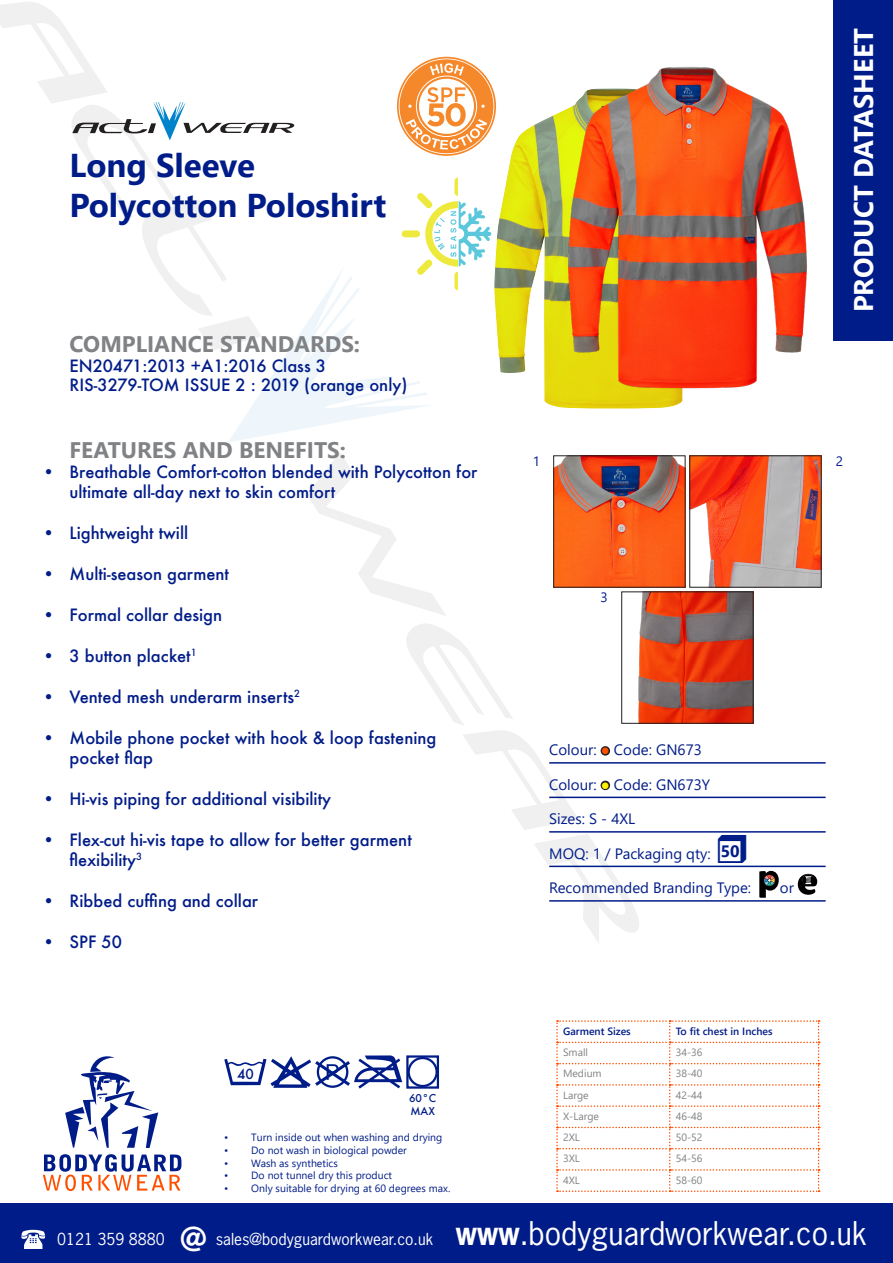
<style>
.page{position:relative;width:893px;height:1263px;background:#fff}
.page>*{position:absolute;margin:0;border:0;box-sizing:border-box;transform-origin:0 0}
.t1{font:700 33px "Segoe UI";color:#001c88}
.t2{font:700 27px "Segoe UI";color:#fff}
.t3{font:700 22.5px "Segoe UI";color:#808285}
.t4{font:500 16.5px/19.8px "Futura";color:#001c88}
.t5{font:700 16.5px "Segoe UI";color:#001c88}
.t6{font:15.6px "News Gothic Std";color:#fff}
.t7{font:15px "Segoe UI";color:#001c88}
.t8{font:13.5px "Segoe UI";color:#001c88}
.t9{font:500 13.5px "Futura";color:#001c88}
.t10{font:10.5px "Segoe UI";color:#001c88}
.t11{font:10.5px "Segoe UI";color:#808285}
.t12{font:600 10.5px "Segoe UI";color:#001c88}
.t13{font:500 10.5px "Futura";color:#001c88}
.s1{color:#231f20}
.s2{font-weight:700;font-size:31.05px}
.s3{font-weight:700;font-size:30.75px}
.s4{font-size:30.75px}
</style>
<div class="page">
<svg style="left:307px;top:453px;width:333px;height:490px"></svg>
<img style="left:494px;top:92px;width:189px;height:317px">
<svg style="left:43px;top:1154px;width:138px;height:37px"></svg>
<svg style="left:65px;top:1056px;width:93px;height:92px"></svg>
<svg style="left:224px;top:1055px;width:178px;height:34px"></svg>
<div style="left:406px;top:1055px;width:33px;height:34px;border:2px solid #001c88"></div>
<div style="left:408px;top:1057px;width:30px;height:30px;border:2px solid #001c88;border-radius:50%"></div>
<img style="left:525px;top:64px;width:326px;height:326px">
<img style="left:692px;top:458px;width:127px;height:127px">
<img style="left:555px;top:458px;width:128px;height:127px">
<img style="left:623px;top:594px;width:128px;height:127px">
<div style="left:621px;top:592px;width:132px;height:131px;border:1px solid #231f20"></div>
<svg style="left:0;top:2px;width:494px;height:440px"></svg>
<svg style="left:556px;top:1020px;width:264px;height:172px"></svg>
<hr style="left:549px;top:762px;width:277px;height:2px;background:#001c88">
<hr style="left:549px;top:797px;width:277px;height:1px;background:#001c88">
<hr style="left:549px;top:831px;width:277px;height:2px;background:#001c88">
<hr style="left:549px;top:866px;width:277px;height:1px;background:#001c88">
<hr style="left:549px;top:900px;width:277px;height:2px;background:#001c88">
<svg style="left:759px;top:871px;width:20px;height:27px"></svg>
<svg style="left:798px;top:874px;width:19px;height:21px"></svg>
<div style="left:0;top:1204px;width:893px;height:59px;background:#001c88"></div>
<svg style="left:21px;top:1230px;width:24px;height:19px"></svg>
<div style="left:834px;top:0;width:59px;height:340px;background:#001c88"></div>
<p class="t1" style="left:70px;top:134px;width:187px">Long Sleeve</p>
<p class="t1" style="left:70px;top:174px;width:318px">Polycotton Poloshirt</p>
<p class="t3" style="left:70px;top:322px;width:292px">COMPLIANCE STANDARDS:</p>
<p class="t4" style="left:70px;top:355px;width:258px">EN20471:2013 +A1:2016 Class 3</p>
<p class="t4" style="left:70px;top:375px;width:340px">RIS-3279-TOM ISSUE 2 : 2019 (orange only)</p>
<p class="t3" style="left:70px;top:429px;width:278px">FEATURES AND BENEFITS:</p>
<p class="t4" style="left:70px;top:461px;width:409px;text-indent:-27px">• Breathable Comfort-cotton blended with Polycotton for ultimate all-day next to skin comfort</p>
<p class="t4" style="left:43px;top:522px;width:147px">• Lightweight twill</p>
<p class="t4" style="left:43px;top:563px;width:188px">• Multi-season garment</p>
<p class="t4" style="left:43px;top:604px;width:181px">• Formal collar design</p>
<p class="t4" style="left:43px;top:645px;width:156px">• 3 button placket<sup>1</sup></p>
<p class="t4" style="left:43px;top:687px;width:259px">• Vented mesh underarm inserts<sup>2</sup></p>
<p class="t4" style="left:70px;top:728px;width:368px;text-indent:-27px">• Mobile phone pocket with hook &amp; loop fastening pocket flap</p>
<p class="t4" style="left:43px;top:788px;width:290px">• Hi-vis piping for additional visibility</p>
<p class="t4" style="left:70px;top:830px;width:344px;text-indent:-27px">• Flex-cut hi-vis tape to allow for better garment flexibility<sup>3</sup></p>
<p class="t4" style="left:43px;top:890px;width:217px">• Ribbed cuffing and collar</p>
<p class="t4" style="left:43px;top:931px;width:81px">• SPF 50</p>
<p class="t9" style="left:237px;top:1064px;width:18px">40</p>
<p class="t13" style="left:409px;top:1091px;width:29px">60°C</p>
<p class="t13" style="left:410px;top:1103px;width:26px">MAX</p>
<p class="t10" style="left:224px;top:1128px;width:220px">• Turn inside out when washing and drying</p>
<p class="t10" style="left:224px;top:1140px;width:184px">• Do not wash in biological powder</p>
<p class="t10" style="left:224px;top:1153px;width:115px">• Wash as synthetics</p>
<p class="t10" style="left:224px;top:1165px;width:169px">• Do not tunnel dry this product</p>
<p class="t10" style="left:224px;top:1178px;width:228px">• Only suitable for drying at 60 degrees max.</p>
<h2 class="t2" style="left:838px;top:312px;width:286px;rotate:-90deg">PRODUCT DATASHEET</h2>
<p class="t8" style="left:533px;top:449px;width:9px">1</p>
<p class="t8" style="left:836px;top:449px;width:9px">2</p>
<p class="t8" style="left:601px;top:584px;width:9px">3</p>
<p class="t7" style="left:549px;top:736px;width:154px">Colour: <span class="s1">●</span> Code: GN673</p>
<p class="t7" style="left:549px;top:770px;width:162px">Colour: <span class="s1">●</span> Code: GN673Y</p>
<p class="t7" style="left:549px;top:805px;width:88px">Sizes: S - 4XL</p>
<p class="t7" style="left:549px;top:839px;width:163px">MOQ: 1 / Packaging qty:</p>
<p class="t7" style="left:549px;top:874px;width:203px">Recommended Branding Type:</p>
<p class="t7" style="left:780px;top:874px;width:16px">or</p>
<p class="t5" style="left:721px;top:835px;width:20px">50</p>
<p class="t12" style="left:563px;top:1021px;width:69px">Garment Sizes</p>
<p class="t12" style="left:676px;top:1021px;width:98px">To fit chest in Inches</p>
<p class="t11" style="left:563px;top:1042px;width:27px">Small</p>
<p class="t11" style="left:676px;top:1042px;width:28px">34-36</p>
<p class="t11" style="left:563px;top:1064px;width:40px">Medium</p>
<p class="t11" style="left:676px;top:1064px;width:28px">38-40</p>
<p class="t11" style="left:563px;top:1085px;width:27px">Large</p>
<p class="t11" style="left:676px;top:1085px;width:28px">42-44</p>
<p class="t11" style="left:563px;top:1106px;width:38px">X-Large</p>
<p class="t11" style="left:676px;top:1106px;width:28px">46-48</p>
<p class="t11" style="left:563px;top:1127px;width:18px">2XL</p>
<p class="t11" style="left:676px;top:1127px;width:28px">50-52</p>
<p class="t11" style="left:563px;top:1149px;width:18px">3XL</p>
<p class="t11" style="left:676px;top:1149px;width:28px">54-56</p>
<p class="t11" style="left:563px;top:1170px;width:18px">4XL</p>
<p class="t11" style="left:676px;top:1170px;width:28px">58-60</p>
<p class="t6" style="left:57px;top:1229px;width:811px">0121 359 8880 <span class="s2">@</span> sales@bodyguardworkwear.co.uk <sup>27</sup><span class="s3">www</span><span class="s4">.bodyguardworkwear.co.uk</span></p>
</div>
